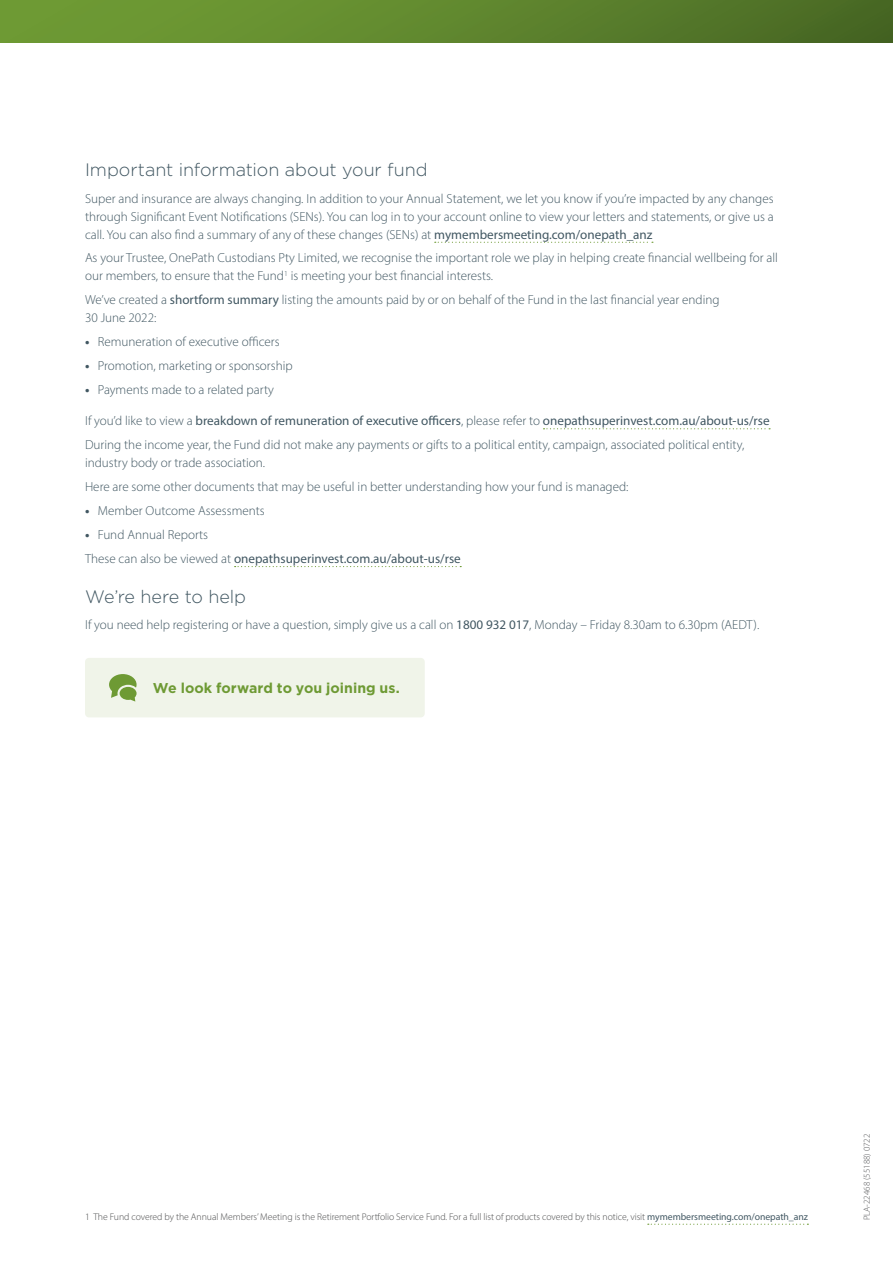
<style>
.page{position:relative;width:893px;height:1263px;background:#fff}
.page>*{position:absolute;margin:0;border:0;box-sizing:border-box;transform-origin:0 0}
.Head_02{font:300 18px "Gotham";color:#415762}
.Head_02-2{font:700 14.25px "Gotham";color:#6e9a34}
.Body_Copy{font:300 13.2px/18px "Myriad Pro";color:#415762}
.Body_Copy-2{font:13.2px "Myriad Pro";color:#415762}
.Body_Footnote{font:300 9.75px "Myriad Pro";letter-spacing:-.005em;color:#4b4c4d}
._04_Job_Number{font:300 9px "Myriad Pro";color:#57585a}
.s1{font-weight:400}
.s2{font-weight:700}
.s3{font-weight:300}
.s4{font-weight:400;color:#415762}
</style>
<div class="page">
<div style="left:0;top:0;width:893px;height:43px;background:linear-gradient(to right,#73a136,#496925)"></div>
<svg style="left:435px;top:242px;width:218px;height:1px"></svg>
<svg style="left:543px;top:428px;width:227px;height:1px"></svg>
<svg style="left:235px;top:566px;width:226px;height:1px"></svg>
<div style="left:85px;top:658px;width:340px;height:59px;background:#f0f4e9;border-radius:4px"></div>
<svg style="left:109px;top:674px;width:28px;height:27px"></svg>
<svg style="left:648px;top:1224px;width:160px;height:1px"></svg>
<p class="Head_02" style="left:85px;top:158px;width:344px">Important information about your fund</p>
<p class="Body_Copy" style="left:85px;top:189px;width:690px;text-align:justify">Super and insurance are always changing. In addition to your Annual Statement, we let you know if you’re impacted by any changes through Significant Event Notifications (SENs). You can log in to your account online to view your letters and statements, or give us a call. You can also find a summary of any of these changes (SENs) at <span class="s1">mymembersmeeting.com/onepath_anz</span></p>
<p class="Body_Copy" style="left:85px;top:249px;width:694px">As your Trustee, OnePath Custodians Pty Limited, we recognise the important role we play in helping create financial wellbeing for all our members, to ensure that the Fund<sup>1</sup> is meeting your best financial interests.</p>
<p class="Body_Copy" style="left:85px;top:291px;width:636px">We’ve created a <span class="s1">shortform summary</span> listing the amounts paid by or on behalf of the Fund in the last financial year ending<br>30 June 2022:</p>
<p class="Body_Copy" style="left:85px;top:333px;width:196px"><span class="s2">•</span> Remuneration of executive officers</p>
<p class="Body_Copy" style="left:85px;top:357px;width:209px"><span class="s2">•</span> Promotion, marketing or sponsorship</p>
<p class="Body_Copy" style="left:85px;top:381px;width:190px"><span class="s2">•</span> Payments made to a related party</p>
<p class="Body_Copy-2" style="left:85px;top:412px;width:686px"><span class="s3">If you’d like to view a</span> breakdown of remuneration of executive officers<span class="s3">, please refer to</span> onepathsuperinvest.com.au/about-us/rse</p>
<p class="Body_Copy" style="left:85px;top:435px;width:661px">During the income year, the Fund did not make any payments or gifts to a political entity, campaign, associated political entity, industry body or trade association.</p>
<p class="Body_Copy" style="left:85px;top:477px;width:545px">Here are some other documents that may be useful in better understanding how your fund is managed:</p>
<p class="Body_Copy" style="left:85px;top:501px;width:181px"><span class="s2">•</span> Member Outcome Assessments</p>
<p class="Body_Copy" style="left:85px;top:525px;width:125px"><span class="s2">•</span> Fund Annual Reports</p>
<p class="Body_Copy-2" style="left:85px;top:550px;width:377px"><span class="s3">These can also be viewed at</span> onepathsuperinvest.com.au/about-us/rse</p>
<p class="Head_02" style="left:85px;top:585px;width:163px">We’re here to help</p>
<p class="Body_Copy" style="left:85px;top:615px;width:676px">If you need help registering or have a question, simply give us a call on <span class="s1">1800 932 017</span>, Monday – Friday 8.30am to 6.30pm (AEDT).</p>
<p class="Head_02-2" style="left:153px;top:679px;width:249px">We look forward to you joining us.</p>
<p class="Body_Footnote" style="left:85px;top:1211px;width:724px">1 The Fund covered by the Annual Members’ Meeting is the Retirement Portfolio Service Fund. For a full list of products covered by this notice, visit <span class="s4">mymembersmeeting.com/onepath_anz</span></p>
<p class="_04_Job_Number" style="left:861px;top:1220px;width:88px;rotate:-90deg">PLA-22468 (55188) 0722</p>
</div>
